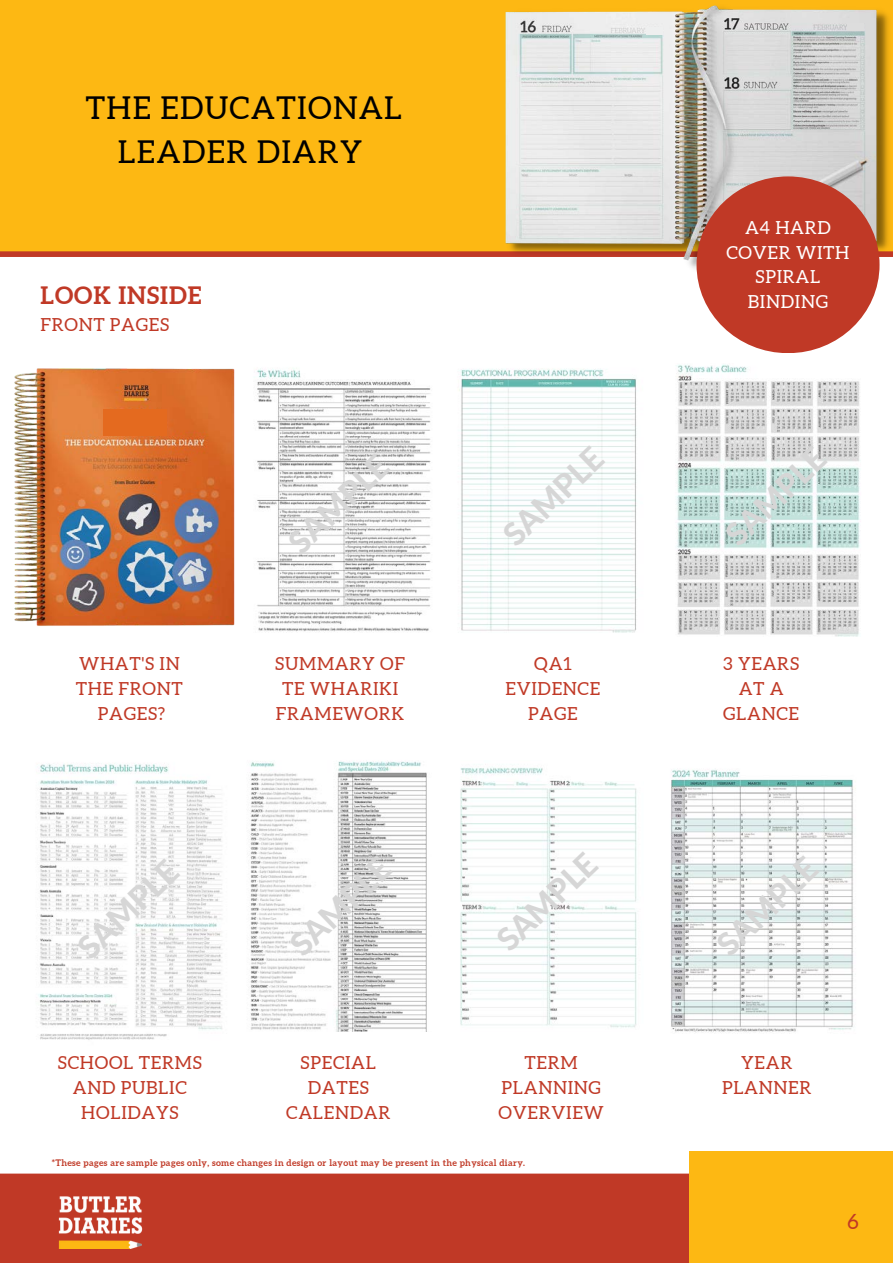
<style>
.page{position:relative;width:893px;height:1264px;background:#fff}
.page>*{position:absolute;margin:0;border:0;box-sizing:border-box;transform-origin:0 0}
.t1{font:800 31.8px "Lato";color:#d6d6d6}
.t2{font:31.5px/43.8px "Aleo";letter-spacing:.04em;color:#000;text-align:center}
.t3{font:700 24px "Aleo";letter-spacing:.04em;color:#c03926}
.t4{font:21px "Aleo";color:#c03926}
.t5{font:18px "Aleo";letter-spacing:.04em;color:#c03926}
.t6{font:18px/24.8px "Aleo";letter-spacing:.04em;color:#fff;text-align:center}
.t7{font:700 9px "Aleo";letter-spacing:.04em;color:#c03926}
</style>
<div class="page">
<div style="left:0;top:1173px;width:892px;height:6px;background:#c03926"></div>
<div style="left:0;top:1179px;width:892px;height:83px;background:#c03926"></div>
<div style="left:688px;top:1150px;width:204px;height:112px;background:#fdb813"></div>
<div style="left:0;top:0;width:892px;height:254px;background:#fdb813"></div>
<div style="left:0;top:251px;width:892px;height:6px;background:#c03926"></div>
<img style="left:58px;top:1196px;width:84px;height:52px">
<img style="left:257px;top:368px;width:380px;height:265px">
<img style="left:38px;top:763px;width:184px;height:277px">
<img style="left:671px;top:769px;width:185px;height:263px">
<img style="left:676px;top:364px;width:184px;height:273px">
<img style="left:460px;top:767px;width:177px;height:261px">
<img style="left:248px;top:761px;width:179px;height:270px">
<img style="left:505px;top:5px;width:387px;height:268px">
<div style="left:847px;top:24px;width:16px;height:7px;background:#ddd"></div>
<div style="left:645px;top:27px;width:17px;height:8px;background:#eeefef"></div>
<div style="left:696px;top:176px;width:183px;height:177px;background:#c03926;border-radius:50%"></div>
<img style="left:14px;top:368px;width:221px;height:258px">
<div style="left:103px;top:409px;width:63px;height:26px;background:#e46a1f"></div>
<p class="t2" style="left:86px;top:85px;width:318px">THE EDUCATIONAL<br>LEADER DIARY</p>
<p class="t3" style="left:40px;top:281px;width:162px">LOOK INSIDE</p>
<p class="t5" style="left:40px;top:314px;width:130px">FRONT PAGES</p>
<p class="t5" style="left:79px;top:653px;width:102px">WHAT'S IN</p>
<p class="t5" style="left:76px;top:678px;width:108px">THE FRONT</p>
<p class="t5" style="left:98px;top:703px;width:69px">PAGES?</p>
<p class="t1" style="left:280px;top:533px;width:126px;rotate:-44deg">SAMPLE</p>
<p class="t5" style="left:275px;top:653px;width:131px">SUMMARY OF</p>
<p class="t5" style="left:282px;top:678px;width:118px">TE WHARIKI</p>
<p class="t5" style="left:276px;top:703px;width:130px">FRAMEWORK</p>
<p class="t6" style="left:726px;top:215px;width:124px">A4 HARD<br>COVER WITH<br>SPIRAL<br>BINDING</p>
<p class="t1" style="left:494px;top:525px;width:126px;rotate:-44deg">SAMPLE</p>
<p class="t1" style="left:717px;top:525px;width:126px;rotate:-44deg">SAMPLE</p>
<p class="t5" style="left:534px;top:653px;width:39px">QA1</p>
<p class="t5" style="left:505px;top:678px;width:96px">EVIDENCE</p>
<p class="t5" style="left:528px;top:703px;width:51px">PAGE</p>
<p class="t5" style="left:723px;top:653px;width:77px">3 YEARS</p>
<p class="t5" style="left:738px;top:678px;width:47px">AT A</p>
<p class="t5" style="left:723px;top:703px;width:77px">GLANCE</p>
<p class="t1" style="left:70px;top:938px;width:126px;rotate:-44deg">SAMPLE</p>
<p class="t1" style="left:488px;top:931px;width:126px;rotate:-44deg">SAMPLE</p>
<p class="t1" style="left:708px;top:935px;width:126px;rotate:-44deg">SAMPLE</p>
<p class="t1" style="left:282px;top:935px;width:126px;rotate:-44deg">SAMPLE</p>
<p class="t5" style="left:58px;top:1052px;width:145px">SCHOOL TERMS</p>
<p class="t5" style="left:73px;top:1077px;width:115px">AND PUBLIC</p>
<p class="t5" style="left:81px;top:1102px;width:99px">HOLIDAYS</p>
<p class="t5" style="left:300px;top:1052px;width:77px">SPECIAL</p>
<p class="t5" style="left:308px;top:1077px;width:62px">DATES</p>
<p class="t5" style="left:286px;top:1102px;width:106px">CALENDAR</p>
<p class="t5" style="left:524px;top:1052px;width:55px">TERM</p>
<p class="t5" style="left:501px;top:1077px;width:101px">PLANNING</p>
<p class="t5" style="left:498px;top:1102px;width:107px">OVERVIEW</p>
<p class="t7" style="left:52px;top:1157px;width:474px">*These pages are sample pages only, some changes in design or layout may be present in the physical diary.</p>
<p class="t5" style="left:741px;top:1052px;width:53px">YEAR</p>
<p class="t5" style="left:722px;top:1077px;width:91px">PLANNER</p>
<p class="t4" style="left:847px;top:1209px;width:13px">6</p>
</div>
